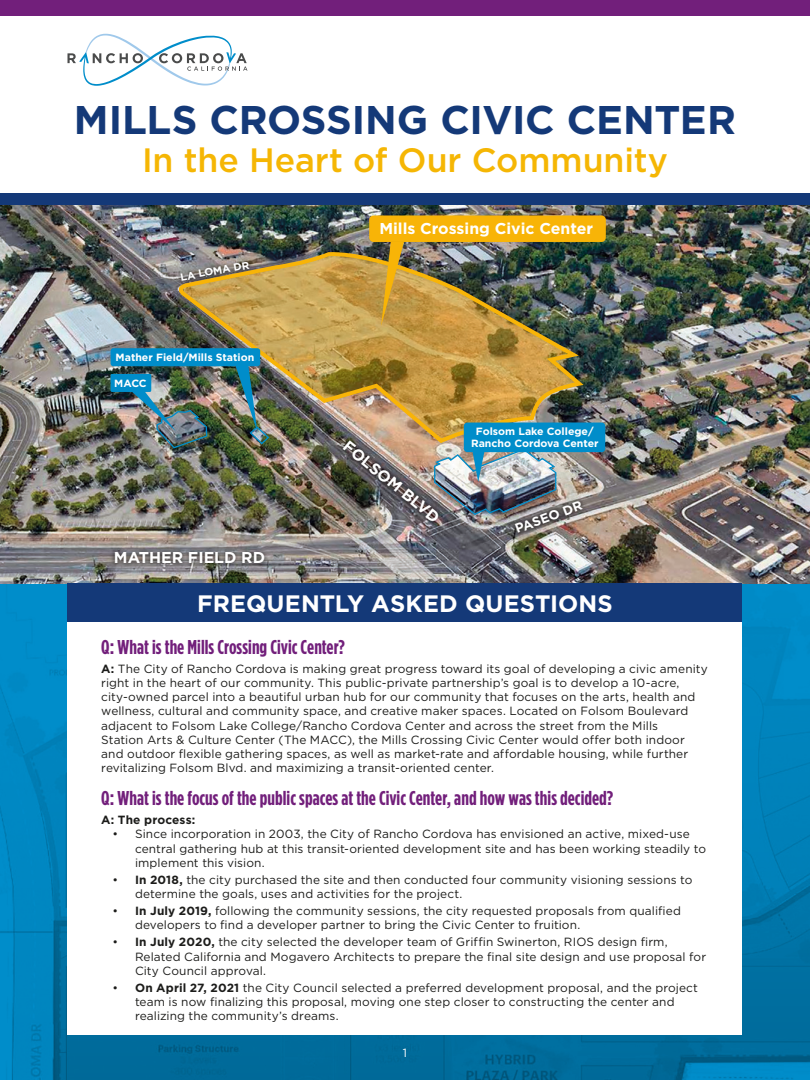
<style>
.page{position:relative;width:810px;height:1080px;background:#fff}
.page>*{position:absolute;margin:0;border:0;box-sizing:border-box;transform-origin:0 0}
.Headline{font:700 40px "Gotham HTF";letter-spacing:-.01em;color:#143978}
.Headline-2{font:500 33.75px "Gotham";letter-spacing:-.005em;color:#f5b604}
.Headline-3{font:700 23.75px "Gotham HTF";letter-spacing:.005em;color:#fff}
.Q__Headline{font:700 condensed 20px "Gotham HTF";color:#721f7b}
.t1{font:700 15.75px "Gotham";color:#fff}
.t2{font:700 13.12px "Gotham";color:#fff}
.Bullet_Text{font:11.88px/14.2px "Gotham";letter-spacing:.01em;color:#1c1c1a}
.Body_Text{font:11.88px/14.2px "Gotham";letter-spacing:.01em;color:#1c1c1a}
.Body_Text-2{font:700 11.88px "Gotham";letter-spacing:.01em;color:#1c1c1a}
.t3{font:11.88px "Gotham";color:#fff}
.t4{font:700 10.5px/12.6px "Gotham";color:#fff;text-align:center}
.s1{font-weight:700}
</style>
<div class="page">
<img style="left:0;top:583px;width:810px;height:497px">
<div style="left:0;top:0;width:810px;height:16px;background:#721f7b"></div>
<div style="left:68px;top:448px;width:674px;height:587px;background:#fff"></div>
<svg style="left:67px;top:34px;width:181px;height:52px"></svg>
<img style="left:0;top:205px;width:810px;height:378px">
<img style="left:107px;top:542px;width:166px;height:33px">
<img style="left:506px;top:492px;width:86px;height:52px">
<img style="left:172px;top:252px;width:2px;height:39px">
<img style="left:332px;top:441px;width:118px;height:93px">
<img style="left:174px;top:250px;width:414px;height:191px">
<div style="left:369px;top:215px;width:237px;height:27px;background:#f8b407;border-radius:4px"></div>
<svg style="left:381px;top:242px;width:23px;height:84px;background:#c39733"></svg>
<div style="left:111px;top:374px;width:40px;height:18px;background:#008dca"></div>
<div style="left:111px;top:348px;width:149px;height:18px;background:#008dca;border-radius:3px"></div>
<img style="left:131px;top:391px;width:77px;height:58px">
<img style="left:235px;top:363px;width:35px;height:82px">
<div style="left:464px;top:423px;width:141px;height:29px;background:#008dca;border-radius:4px"></div>
<img style="left:433px;top:448px;width:124px;height:68px">
<div style="left:0;top:194px;width:810px;height:11px;background:#143978"></div>
<div style="left:68px;top:583px;width:674px;height:38px;background:#143978"></div>
<p class="Headline" style="left:74px;top:97px;width:664px">MILLS CROSSING CIVIC CENTER</p>
<p class="Headline-2" style="left:142px;top:138px;width:527px">In the Heart of Our Community</p>
<p class="t4" style="left:180px;top:271px;width:71px;rotate:-10deg">LA LOMA DR</p>
<p class="t4" style="left:116px;top:351px;width:140px">Mather Field/Mills Station</p>
<p class="t4" style="left:114px;top:376px;width:34px">MACC</p>
<p class="t1" style="left:114px;top:547px;width:153px">MATHER FIELD RD</p>
<p class="t1" style="left:379px;top:218px;width:215px">Mills Crossing Civic Center</p>
<p class="t1" style="left:352px;top:436px;width:121px;rotate:39deg">FOLSOM BLVD</p>
<p class="t4" style="left:471px;top:425px;width:129px">Folsom Lake College/<br>Rancho Cordova Center</p>
<p class="t2" style="left:513px;top:521px;width:72px;rotate:-20deg">PASEO DR</p>
<p class="Headline-3" style="left:197px;top:590px;width:417px">FREQUENTLY ASKED QUESTIONS</p>
<p class="Q__Headline" style="left:101px;top:636px;width:245px">Q: What is the Mills Crossing Civic Center?</p>
<p class="Body_Text" style="left:101px;top:661px;width:608px"><span class="s1">A:</span> The City of Rancho Cordova is making great progress toward its goal of developing a civic amenity right in the heart of our community. This public-private partnership’s goal is to develop a 10-acre, city-owned parcel into a beautiful urban hub for our community that focuses on the arts, health and wellness, cultural and community space, and creative maker spaces. Located on Folsom Boulevard adjacent to Folsom Lake College/Rancho Cordova Center and across the street from the Mills<br>Station Arts &amp; Culture Center (The MACC), the Mills Crossing Civic Center would offer both indoor and outdoor flexible gathering spaces, as well as market-rate and affordable housing, while further revitalizing Folsom Blvd. and maximizing a transit-oriented center.</p>
<p class="Q__Headline" style="left:101px;top:787px;width:513px">Q: What is the focus of the public spaces at the Civic Center, and how was this decided?</p>
<p class="Body_Text-2" style="left:101px;top:812px;width:96px">A: The process:</p>
<p class="Bullet_Text" style="left:135px;top:827px;width:573px;text-indent:-22px">• Since incorporation in 2003, the City of Rancho Cordova has envisioned an active, mixed-use central gathering hub at this transit-oriented development site and has been working steadily to implement this vision.</p>
<p class="Bullet_Text" style="left:135px;top:872px;width:559px;text-indent:-22px">• <span class="s1">In 2018,</span> the city purchased the site and then conducted four community visioning sessions to determine the goals, uses and activities for the project.</p>
<p class="Bullet_Text" style="left:135px;top:904px;width:548px;text-indent:-22px">• <span class="s1">In July 2019,</span> following the community sessions, the city requested proposals from qualified developers to find a developer partner to bring the Civic Center to fruition.</p>
<p class="Bullet_Text" style="left:135px;top:935px;width:573px;text-indent:-22px">• <span class="s1">In July 2020,</span> the city selected the developer team of Griffin Swinerton, RIOS design firm,<br>Related California and Mogavero Architects to prepare the final site design and use proposal for<br>City Council approval.</p>
<p class="Bullet_Text" style="left:135px;top:980px;width:565px;text-indent:-22px">• <span class="s1">On April 27, 2021</span> the City Council selected a preferred development proposal, and the project team is now finalizing this proposal, moving one step closer to constructing the center and realizing the community’s dreams.</p>
<p class="t3" style="left:403px;top:1047px;width:6px">1</p>
</div>
